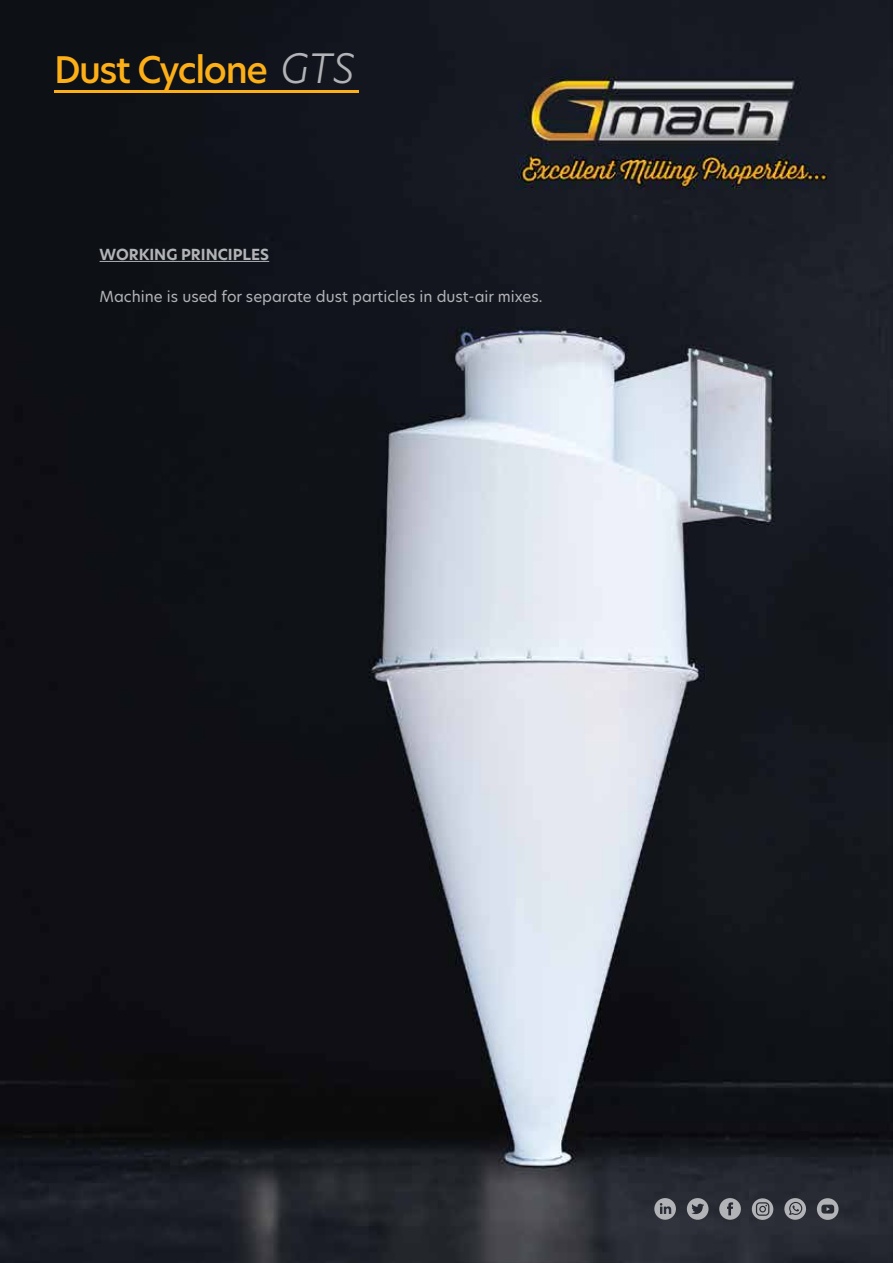
<style>
.page{position:relative;width:893px;height:1263px;background:#fff}
.page>*{position:absolute;margin:0;border:0;box-sizing:border-box;transform-origin:0 0}
.t1{font:500 36px "Hero New";letter-spacing:-.04em;color:#fcaf17}
.t2{font:15px "Hero New";color:#b1b3b6}
.t3{font:700 15px "Hero New";color:#b1b3b6}
.s1{font-weight:300;font-style:italic;font-size:39.75px;color:#b1b3b6}
</style>
<div class="page">
<img style="left:0;top:0;width:893px;height:1263px">
<hr style="left:100px;top:261px;width:169px;height:1px;background:#b1b3b6">
<hr style="left:54px;top:90px;width:304px;height:3px;background:#fcaf17">
<svg style="left:687px;top:1198px;width:21px;height:22px"></svg>
<svg style="left:719px;top:1198px;width:22px;height:22px"></svg>
<svg style="left:784px;top:1198px;width:22px;height:22px"></svg>
<svg style="left:817px;top:1198px;width:21px;height:22px"></svg>
<svg style="left:752px;top:1198px;width:21px;height:22px"></svg>
<svg style="left:654px;top:1198px;width:22px;height:22px"></svg>
<h1 class="t1" style="left:54px;top:45px;width:302px">Dust Cyclone <span class="s1">GTS</span></h1>
<p class="t3" style="left:100px;top:244px;width:171px">WORKING PRINCIPLES</p>
<p class="t2" style="left:100px;top:286px;width:444px">Machine is used for separate dust particles in dust-air mixes.</p>
</div>
